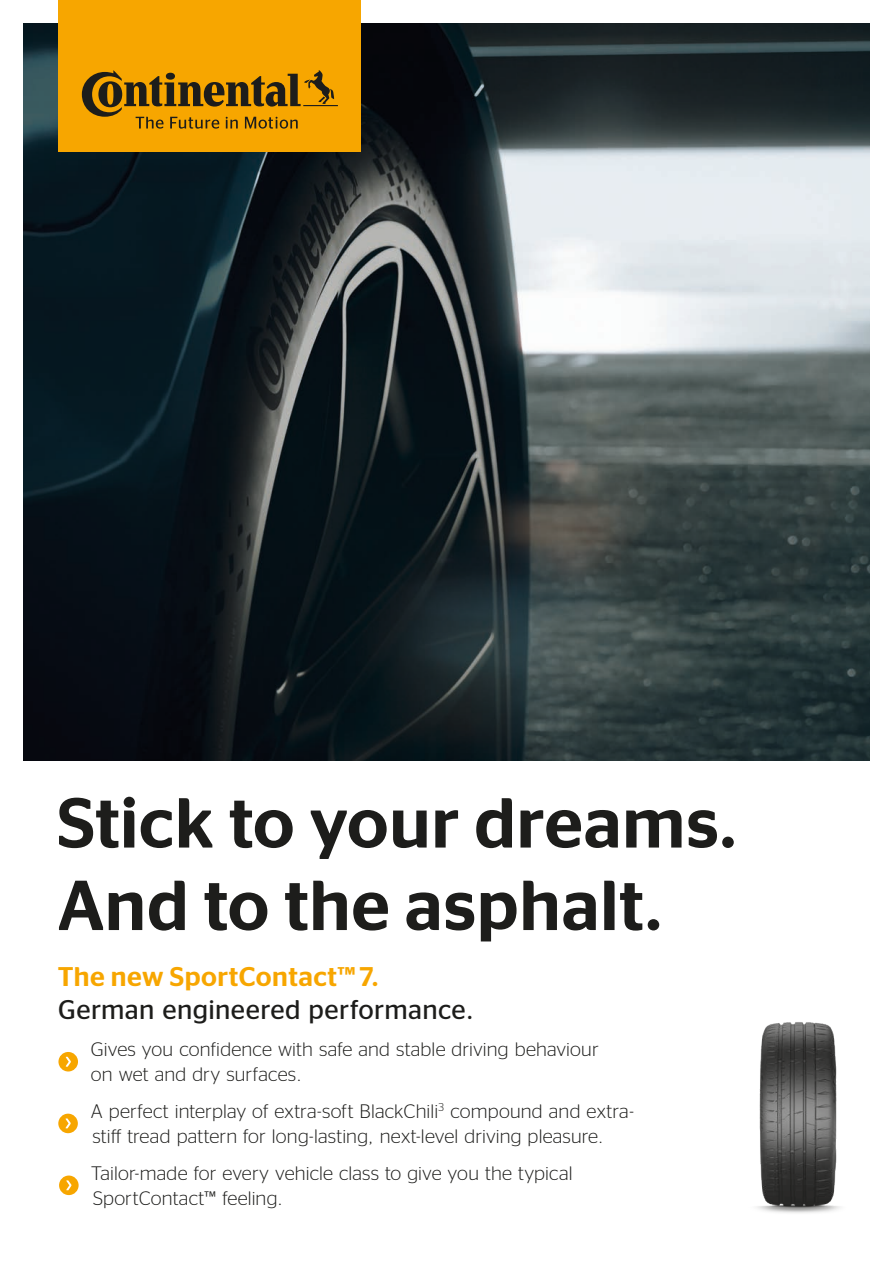
<style>
.page{position:relative;width:893px;height:1263px;background:#fff}
.page>*{position:absolute;margin:0;border:0;box-sizing:border-box;transform-origin:0 0}
.t1{font:500 70.5px/82.5px "Continental Stag Sans LCG";letter-spacing:.01em;color:#1d1d1b}
.t2{font:27px "Continental Stag Sans LCG";letter-spacing:.015em;color:#1d1d1b}
.t3{font:500 27px "Continental Stag Sans LCG";letter-spacing:.02em;color:#f7a600}
.t4{font:300 19.5px/24.8px "Continental Stag Sans LCG";letter-spacing:.01em;color:#1d1d1b}
</style>
<div class="page">
<img style="left:23px;top:23px;width:847px;height:737px">
<div style="left:59px;top:1175px;width:20px;height:20px;background:#f7a600;border-radius:50%"></div>
<svg style="left:66px;top:1180px;width:5px;height:10px"></svg>
<div style="left:58px;top:1114px;width:20px;height:19px;background:#f7a600;border-radius:50%"></div>
<svg style="left:66px;top:1118px;width:5px;height:10px"></svg>
<div style="left:58px;top:1052px;width:20px;height:19px;background:#f7a600;border-radius:50%"></div>
<svg style="left:66px;top:1057px;width:5px;height:10px"></svg>
<div style="left:58px;top:0;width:303px;height:152px;background:#f7a600"></div>
<svg style="left:82px;top:70px;width:256px;height:59px"></svg>
<img style="left:757px;top:1022px;width:83px;height:191px">
<h1 class="t1" style="left:57px;top:776px;width:680px">Stick to your dreams.<br>And to the asphalt.</h1>
<h2 class="t3" style="left:58px;top:957px;width:322px">The new SportContact™ 7.</h2>
<h2 class="t2" style="left:58px;top:991px;width:417px">German engineered performance.</h2>
<p class="t4" style="left:91px;top:1035px;width:509px">Gives you confidence with safe and stable driving behaviour on wet and dry surfaces.</p>
<p class="t4" style="left:91px;top:1097px;width:544px">A perfect interplay of extra-soft BlackChili<sup>3</sup> compound and extra&shy;stiff tread pattern for long-lasting, next-level driving pleasure.</p>
<p class="t4" style="left:91px;top:1159px;width:483px">Tailor-made for every vehicle class to give you the typical<br>SportContact™ feeling.</p>
</div>
